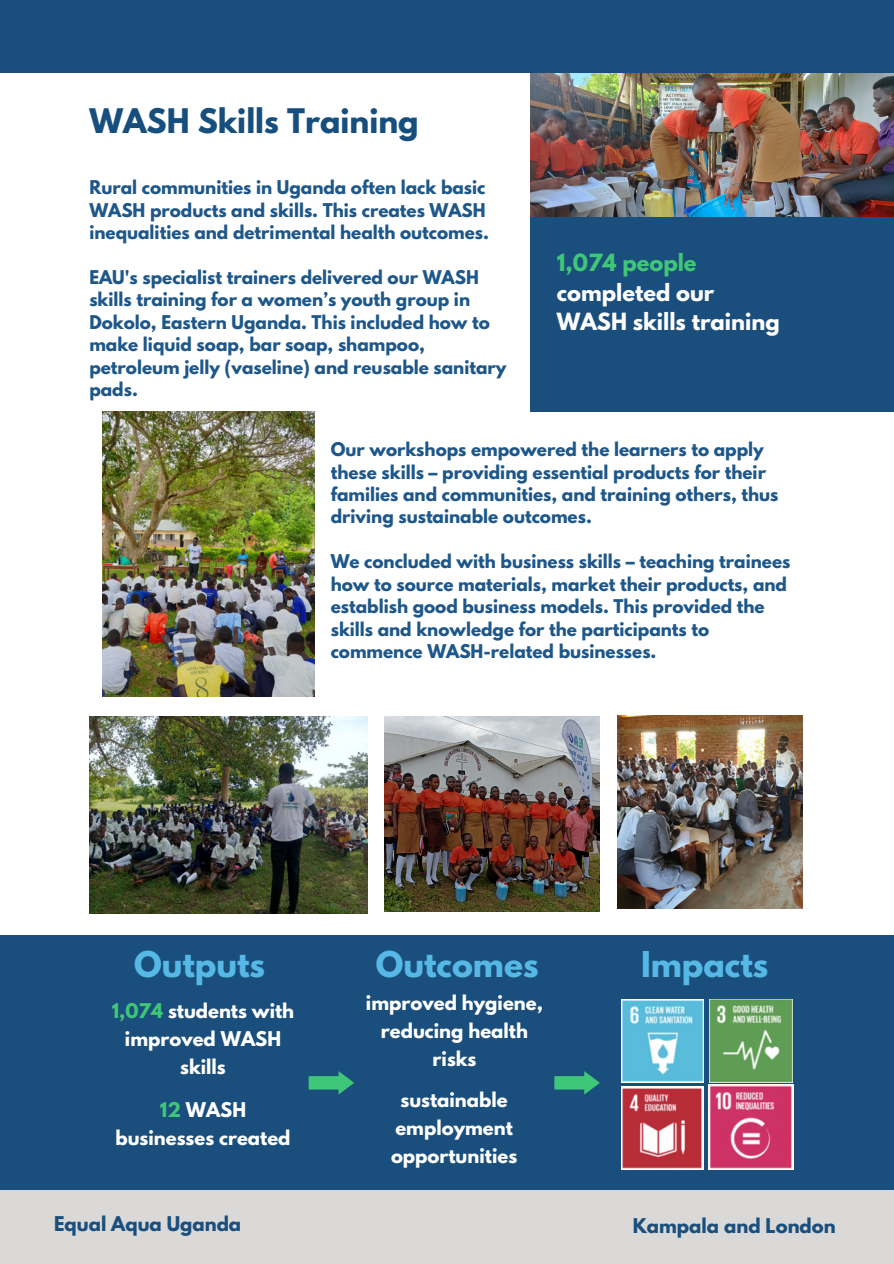
<style>
.page{position:relative;width:894px;height:1264px;background:#fff}
.page>*{position:absolute;margin:0;border:0;box-sizing:border-box;transform-origin:0 0}
.t1{font:700 31.5px "League Spartan";color:#56b8e4}
.t2{font:700 30px "League Spartan";color:#164e7e}
.t3{font:700 21px/29.2px "League Spartan";color:#fdfdfd}
.t4{font:700 18px/28.2px "League Spartan";color:#fff;text-align:center}
.t5{font:700 18px "League Spartan";color:#1a4e7c}
.t6{font:700 16.8px/22.4px "League Spartan";color:#1e5789}
.s1{color:#40c679}
</style>
<div class="page">
<div style="left:0;top:1190px;width:893px;height:73px;background:#dad9d8"></div>
<img style="left:530px;top:72px;width:363px;height:145px">
<div style="left:0;top:0;width:893px;height:72px;background:#1a4e7c"></div>
<div style="left:530px;top:217px;width:363px;height:194px;background:#1a4e7c"></div>
<div style="left:0;top:935px;width:893px;height:255px;background:#1a4e7c"></div>
<img style="left:621px;top:999px;width:82px;height:83px">
<img style="left:709px;top:999px;width:83px;height:83px">
<svg style="left:308px;top:1071px;width:46px;height:23px"></svg>
<svg style="left:554px;top:1071px;width:45px;height:23px"></svg>
<img style="left:621px;top:1086px;width:82px;height:83px">
<img style="left:708px;top:1084px;width:85px;height:85px">
<img style="left:385px;top:717px;width:214px;height:194px">
<img style="left:89px;top:717px;width:278px;height:196px">
<img style="left:102px;top:411px;width:213px;height:285px">
<img style="left:617px;top:716px;width:185px;height:192px">
<p class="t2" style="left:89px;top:106px;width:331px">WASH Skills Training</p>
<p class="t6" style="left:89px;top:178px;width:401px">Rural communities in Uganda often lack basic<br>WASH products and skills. This creates WASH inequalities and detrimental health outcomes.</p>
<h1 class="t6" style="left:89px;top:268px;width:418px">EAU's specialist trainers delivered our WASH skills training for a women’s youth group in Dokolo, Eastern Uganda. This included how to make liquid soap, bar soap, shampoo, petroleum jelly (vaseline) and reusable sanitary pads.</h1>
<p class="t3" style="left:556px;top:251px;width:224px"><span class="s1">1,074 people </span>completed our<br>WASH skills training</p>
<p class="t6" style="left:330px;top:440px;width:449px">Our workshops empowered the learners to apply these skills – providing essential products for their families and communities, and training others, thus driving sustainable outcomes.</p>
<p class="t6" style="left:330px;top:552px;width:461px">We concluded with business skills – teaching trainees how to source materials, market their products, and establish good business models. This provided the skills and knowledge for the participants to commence WASH-related businesses.</p>
<p class="t1" style="left:134px;top:949px;width:132px">Outputs</p>
<p class="t1" style="left:376px;top:949px;width:164px">Outcomes</p>
<p class="t1" style="left:641px;top:949px;width:129px">Impacts</p>
<p class="t4" style="left:112px;top:998px;width:184px"><span class="s1">1,074</span> students with improved WASH skills</p>
<h1 class="t4" style="left:115px;top:1097px;width:176px"><span class="s1">12</span> WASH businesses created</h1>
<p class="t4" style="left:366px;top:991px;width:178px">improved hygiene, reducing health risks</p>
<h1 class="t4" style="left:391px;top:1087px;width:128px">sustainable employment opportunities</h1>
<p class="t5" style="left:54px;top:1214px;width:188px">Equal Aqua Uganda</p>
<p class="t5" style="left:632px;top:1216px;width:204px">Kampala and London</p>
</div>
